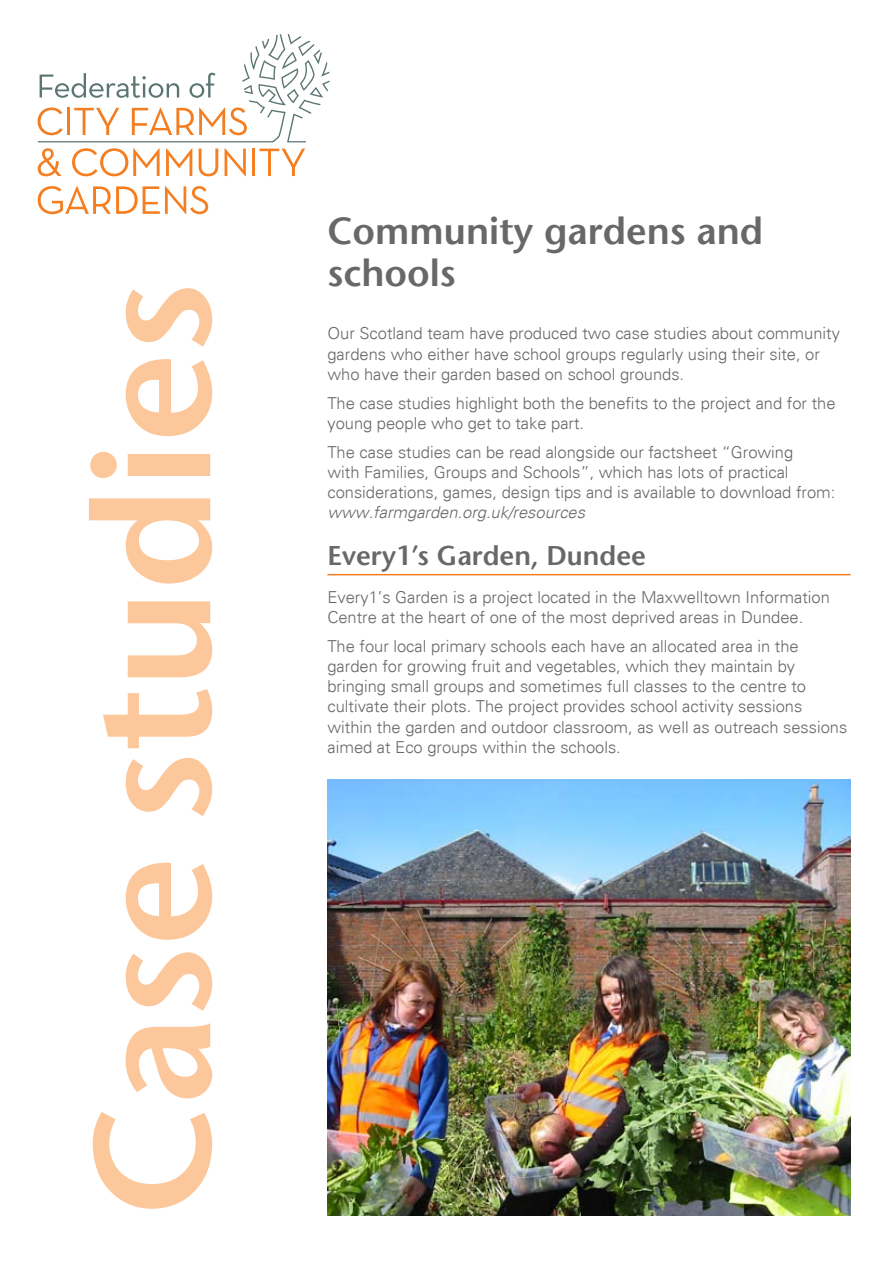
<style>
.page{position:relative;width:893px;height:1263px;background:#fff}
.page>*{position:absolute;margin:0;border:0;box-sizing:border-box;transform-origin:0 0}
.t1{font:600 165px "Stone Sans";color:#fcc79b}
.t2{font:600 37.5px/42px "Stone Sans";color:#696868}
.t3{font:600 27px "Stone Sans";color:#696868}
.t4{font:300 16.5px/20.2px "Univers";color:#696868}
.t5{font:italic 300 16.5px "Univers";color:#696868}
</style>
<div class="page">
<svg style="left:38px;top:148px;width:23px;height:28px"></svg>
<svg style="left:72px;top:148px;width:88px;height:28px"></svg>
<svg style="left:166px;top:148px;width:26px;height:28px"></svg>
<svg style="left:199px;top:149px;width:19px;height:27px"></svg>
<svg style="left:225px;top:148px;width:21px;height:28px"></svg>
<hr style="left:252px;top:149px;width:3px;height:27px;background:#f57e20">
<svg style="left:260px;top:149px;width:45px;height:27px"></svg>
<svg style="left:38px;top:186px;width:170px;height:28px"></svg>
<svg style="left:38px;top:34px;width:292px;height:108px"></svg>
<hr style="left:327px;top:574px;width:523px;height:1px;background:#f47c22">
<img style="left:327px;top:780px;width:523px;height:436px">
<h1 class="t1" style="left:53px;top:1216px;width:935px;rotate:-90deg">Case studies</h1>
<h2 class="t2" style="left:327px;top:210px;width:437px">Community gardens and schools</h2>
<p class="t4" style="left:327px;top:323px;width:514px">Our Scotland team have produced two case studies about community gardens who either have school groups regularly using their site, or who have their garden based on school grounds.</p>
<p class="t4" style="left:327px;top:393px;width:510px">The case studies highlight both the benefits to the project and for the young people who get to take part.</p>
<p class="t4" style="left:327px;top:442px;width:509px">The case studies can be read alongside our factsheet “Growing<br>with Families, Groups and Schools”, which has lots of practical considerations, games, design tips and is available to download from:</p>
<p class="t5" style="left:327px;top:503px;width:259px">www.farmgarden.org.uk/resources</p>
<h3 class="t3" style="left:327px;top:540px;width:320px">Every1’s Garden, Dundee</h3>
<p class="t4" style="left:327px;top:587px;width:504px">Every1’s Garden is a project located in the Maxwelltown Information<br>Centre at the heart of one of the most deprived areas in Dundee.</p>
<p class="t4" style="left:327px;top:636px;width:521px">The four local primary schools each have an allocated area in the garden for growing fruit and vegetables, which they maintain by bringing small groups and sometimes full classes to the centre to cultivate their plots. The project provides school activity sessions within the garden and outdoor classroom, as well as outreach sessions aimed at Eco groups within the schools.</p>
</div>
